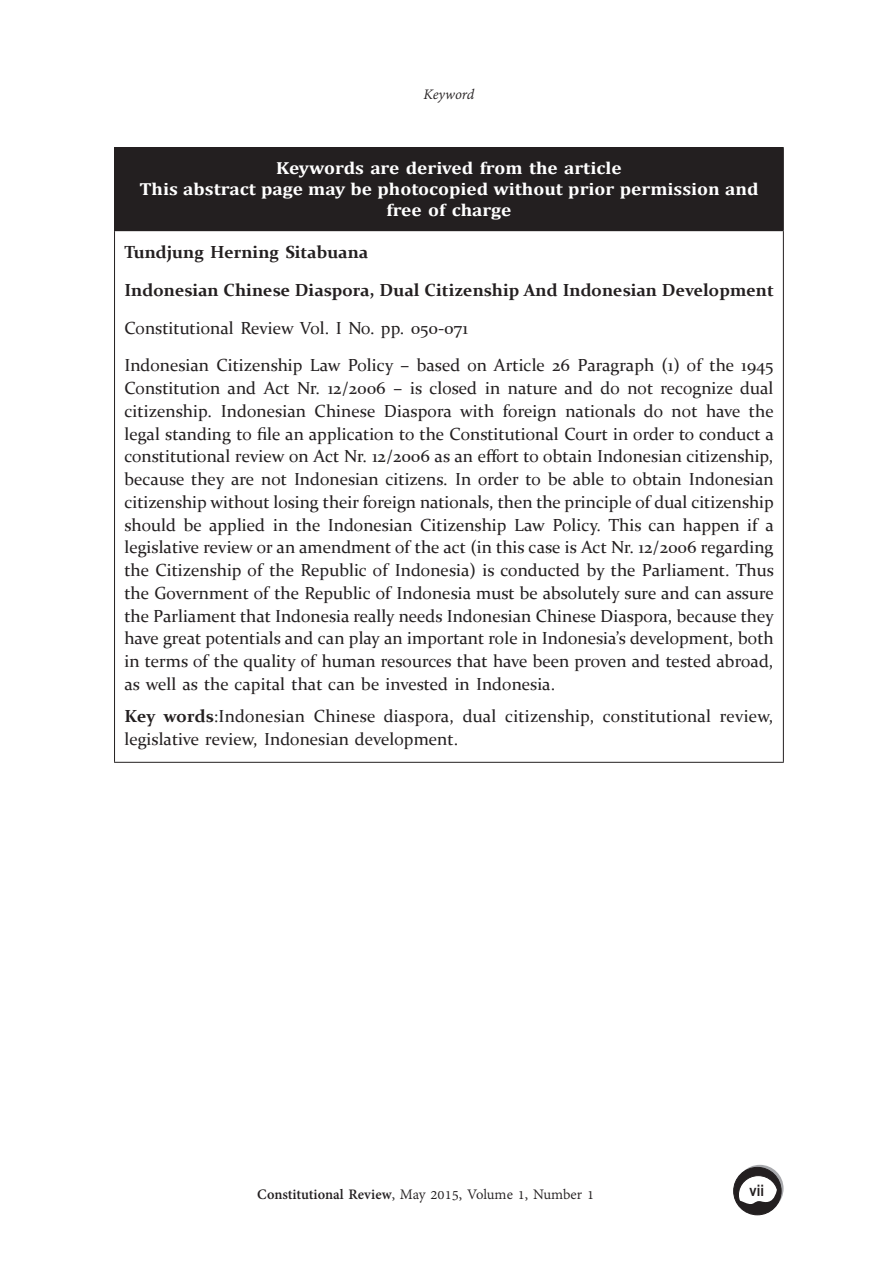
<style>
.page{position:relative;width:888px;height:1270px;background:#fff}
.page>*{position:absolute;margin:0;border:0;box-sizing:border-box;transform-origin:0 0}
.t1{font:17.5px/22.8px "Constantia";color:#231f20;text-align:justify}
.t2{font:700 17.5px/21px "Cambria";color:#fff;text-align:center;scale:1.1 1}
.t3{font:700 17.5px "Constantia";color:#231f20}
.t4{font:15.75px "Adobe Devanagari";color:#231f20}
.t5{font:italic 15.75px "Adobe Devanagari";letter-spacing:-.005em;color:#231f20}
.t6{font:700 15.75px "Arial Narrow";color:#231f20}
.s1{font-weight:700}
</style>
<div class="page">
<svg style="left:736px;top:1165px;width:48px;height:47px"></svg>
<div style="left:734px;top:1167px;width:47px;height:48px;background:#231f20;border-radius:50%"></div>
<div style="left:733px;top:1167px;width:49px;height:48px;border:1px solid #231f20;border-radius:50%"></div>
<div style="left:738px;top:1176px;width:40px;height:38px;background:#fff;border-radius:50%"></div>
<div style="left:738px;top:1175px;width:40px;height:40px;border:1px solid #231f20;border-radius:50%"></div>
<svg style="left:735px;top:1187px;width:49px;height:29px"></svg>
<div style="left:115px;top:148px;width:668px;height:83px;background:#231f20"></div>
<hr style="left:114px;top:147px;width:670px;height:1px;background:#231f20">
<hr style="left:114px;top:148px;width:1px;height:82px;background:#231f20">
<hr style="left:783px;top:148px;width:1px;height:82px;background:#231f20">
<hr style="left:114px;top:230px;width:670px;height:1px;background:#231f20">
<hr style="left:114px;top:231px;width:1px;height:531px;background:#231f20">
<hr style="left:783px;top:231px;width:1px;height:531px;background:#231f20">
<hr style="left:114px;top:762px;width:670px;height:1px;background:#231f20">
<p class="t5" style="left:424px;top:85px;width:52px">Keyword</p>
<p class="t2" style="left:276px;top:157px;width:315px">Keywords are derived from the article</p>
<p class="t2" style="left:139px;top:178px;width:564px">This abstract page may be photocopied without prior permission and free of charge</p>
<p class="t3" style="left:124px;top:240px;width:245px">Tundjung Herning Sitabuana</p>
<p class="t3" style="left:124px;top:278px;width:651px">Indonesian Chinese Diaspora, Dual Citizenship And Indonesian Development</p>
<p class="t1" style="left:124px;top:316px;width:345px">Constitutional Review Vol. I No. pp. 050-071</p>
<p class="t1" style="left:124px;top:353px;width:651px">Indonesian Citizenship Law Policy – based on Article 26 Paragraph (1) of the 1945<br>Constitution and Act Nr. 12/2006 – is closed in nature and do not recognize dual citizenship. Indonesian Chinese Diaspora with foreign nationals do not have the legal standing to file an application to the Constitutional Court in order to conduct a constitutional review on Act Nr. 12/2006 as an effort to obtain Indonesian citizenship, because they are not Indonesian citizens. In order to be able to obtain Indonesian citizenship without losing their foreign nationals, then the principle of dual citizenship should be applied in the Indonesian Citizenship Law Policy. This can happen if a legislative review or an amendment of the act (in this case is Act Nr. 12/2006 regarding the Citizenship of the Republic of Indonesia) is conducted by the Parliament. Thus the Government of the Republic of Indonesia must be absolutely sure and can assure the Parliament that Indonesia really needs Indonesian Chinese Diaspora, because they have great potentials and can play an important role in Indonesia’s development, both in terms of the quality of human resources that have been proven and tested abroad, as well as the capital that can be invested in Indonesia.</p>
<p class="t1" style="left:124px;top:704px;width:650px"><span class="s1">Key words</span>:Indonesian Chinese diaspora, dual citizenship, constitutional review, legislative review, Indonesian development.</p>
<p class="t4" style="left:257px;top:1186px;width:338px"><span class="s1">Constitutional Review</span>, May 2015, Volume 1, Number 1</p>
<p class="t6" style="left:750px;top:1179px;width:16px">vii</p>
</div>
